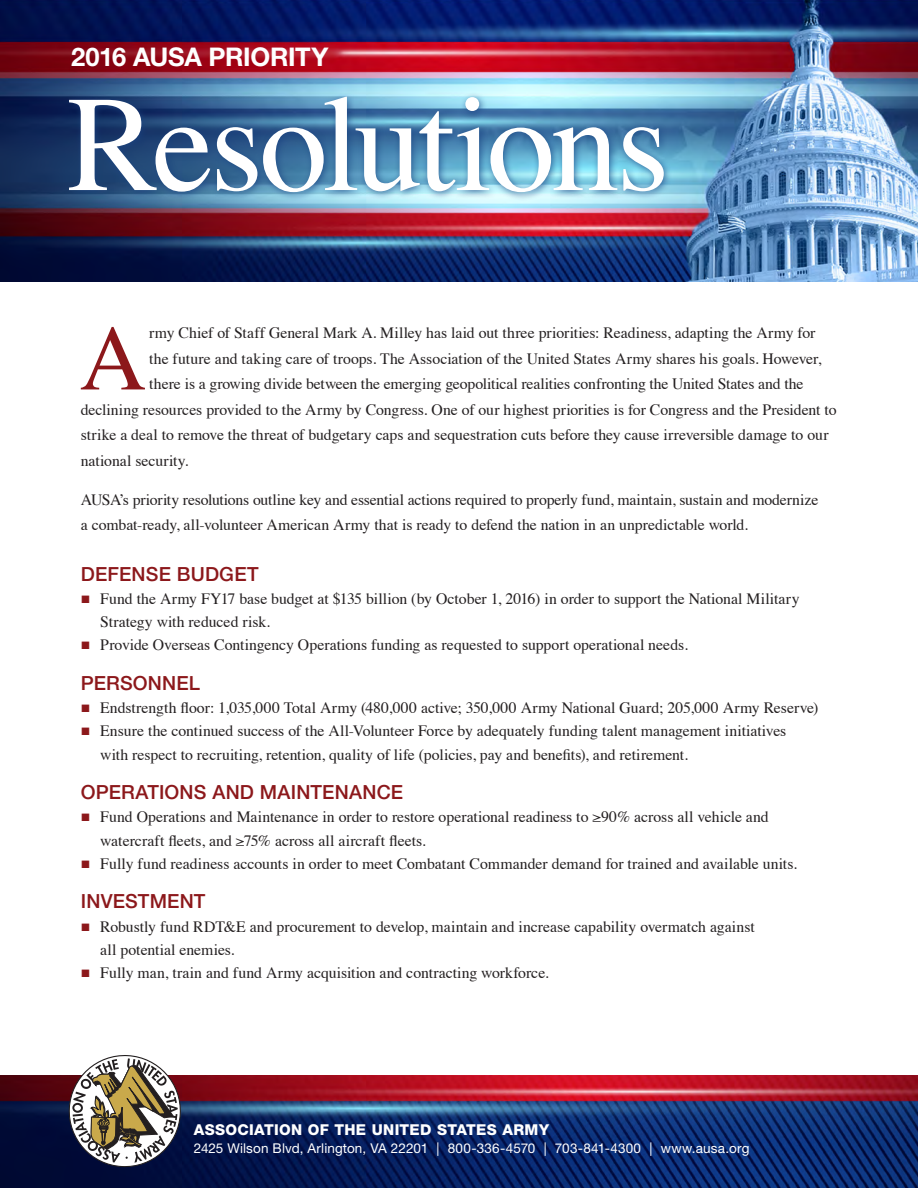
<style>
.page{position:relative;width:918px;height:1188px;background:#fff}
.page>*{position:absolute;margin:0;border:0;box-sizing:border-box;transform-origin:0 0}
.Headers{font:136.35px "Times";letter-spacing:-.035em;color:#fff}
.Paragraph_Style_3{font:92.85px "Times";color:#8c181b}
.t1{font:700 25.8px "Helvetica Neue";letter-spacing:-.01em;color:#fff}
.Headers-2{font:500 19.5px "Helvetica Neue";letter-spacing:.01em;color:#8c181b}
.Paragraph_Style_3-2{font:15.75px/23.2px "Times";color:#231f20}
.t2{font:800 15px "Helvetica Neue";letter-spacing:.025em;color:#fff}
.t3{font:13.5px "Helvetica Neue";letter-spacing:.01em;color:#fff}
.s1{color:#8c181b}
</style>
<div class="page">
<img style="left:0;top:0;width:918px;height:282px">
<img style="left:0;top:1076px;width:918px;height:112px">
<div style="left:64px;top:91px;width:609px;height:110px;background:#1a4382;opacity:.75"></div>
<svg style="left:67px;top:1055px;width:116px;height:113px"></svg>
<p class="t1" style="left:71px;top:41px;width:259px">2016 AUSA PRIORITY</p>
<p class="Headers" style="left:68px;top:17px;width:603px">Resolutions</p>
<p class="Paragraph_Style_3" style="left:79px;top:271px;width:69px">A</p>
<p class="Paragraph_Style_3-2" style="left:149px;top:320px;width:668px">rmy Chief of Staff General Mark A. Milley has laid out three priorities: Readiness, adapting the Army for</p>
<p class="Paragraph_Style_3-2" style="left:149px;top:346px;width:674px">the future and taking care of troops. The Association of the United States Army shares his goals. However,</p>
<p class="Paragraph_Style_3-2" style="left:149px;top:371px;width:656px">there is a growing divide between the emerging geopolitical realities confronting the United States and the</p>
<p class="Paragraph_Style_3-2" style="left:81px;top:397px;width:757px">declining resources provided to the Army by Congress. One of our highest priorities is for Congress and the President to</p>
<p class="Paragraph_Style_3-2" style="left:81px;top:422px;width:749px">strike a deal to remove the threat of budgetary caps and sequestration cuts before they cause irreversible damage to our</p>
<p class="Paragraph_Style_3-2" style="left:81px;top:448px;width:109px">national security.</p>
<p class="Paragraph_Style_3-2" style="left:81px;top:486px;width:739px;line-height:25.5px">AUSA’s priority resolutions outline key and essential actions required to properly fund, maintain, sustain and modernize a combat-ready, all-volunteer American Army that is ready to defend the nation in an unpredictable world.</p>
<p class="Headers-2" style="left:81px;top:562px;width:179px">DEFENSE BUDGET</p>
<p class="Paragraph_Style_3-2" style="left:100px;top:586px;width:701px;text-indent:-20px"><span class="s1">■</span> Fund the Army FY17 base budget at $135 billion (by October 1, 2016) in order to support the National Military<br>Strategy with reduced risk.</p>
<p class="Paragraph_Style_3-2" style="left:81px;top:632px;width:609px"><span class="s1">■</span> Provide Overseas Contingency Operations funding as requested to support operational needs.</p>
<p class="Headers-2" style="left:81px;top:671px;width:121px">PERSONNEL</p>
<p class="Paragraph_Style_3-2" style="left:81px;top:695px;width:739px"><span class="s1">■</span> Endstrength floor: 1,035,000 Total Army (480,000 active; 350,000 Army National Guard; 205,000 Army Reserve)</p>
<p class="Paragraph_Style_3-2" style="left:100px;top:718px;width:688px;text-indent:-20px"><span class="s1">■</span> Ensure the continued success of the All-Volunteer Force by adequately funding talent management initiatives with respect to recruiting, retention, quality of life (policies, pay and benefits), and retirement.</p>
<p class="Headers-2" style="left:81px;top:781px;width:324px">OPERATIONS AND MAINTENANCE</p>
<p class="Paragraph_Style_3-2" style="left:100px;top:804px;width:670px;text-indent:-20px"><span class="s1">■</span> Fund Operations and Maintenance in order to restore operational readiness to ≥90% across all vehicle and watercraft fleets, and ≥75% across all aircraft fleets.</p>
<p class="Paragraph_Style_3-2" style="left:81px;top:851px;width:718px"><span class="s1">■</span> Fully fund readiness accounts in order to meet Combatant Commander demand for trained and available units.</p>
<p class="Headers-2" style="left:81px;top:890px;width:126px">INVESTMENT</p>
<p class="Paragraph_Style_3-2" style="left:100px;top:913px;width:656px;text-indent:-20px"><span class="s1">■</span> Robustly fund RDT&amp;E and procurement to develop, maintain and increase capability overmatch against all potential enemies.</p>
<p class="Paragraph_Style_3-2" style="left:81px;top:960px;width:469px"><span class="s1">■</span> Fully man, train and fund Army acquisition and contracting workforce.</p>
<p class="t2" style="left:194px;top:1121px;width:357px">ASSOCIATION OF THE UNITED STATES ARMY</p>
<p class="t3" style="left:194px;top:1140px;width:557px">2425 Wilson Blvd, Arlington, VA 22201 | 800-336-4570 | 703-841-4300 | www.ausa.org</p>
</div>
